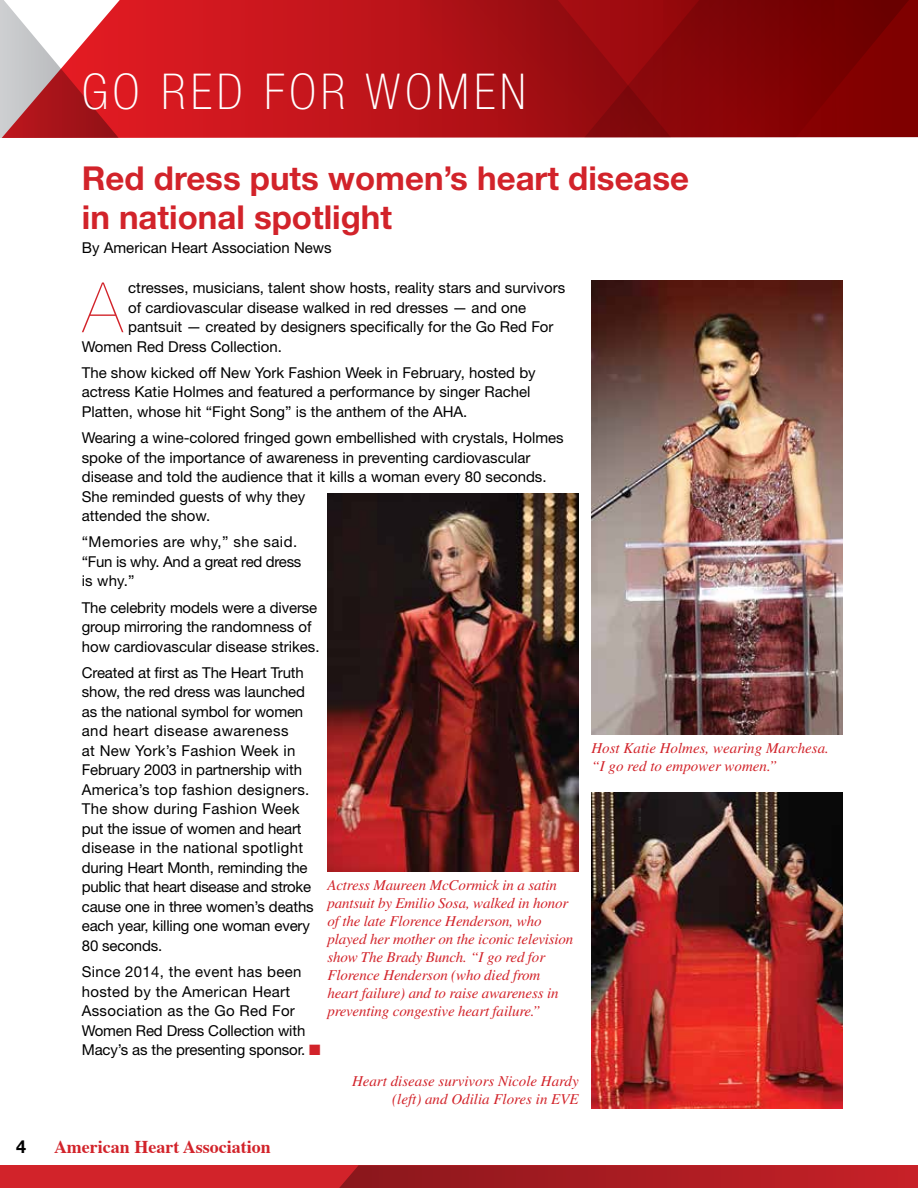
<style>
.page{position:relative;width:918px;height:1188px;background:#fff}
.page>*{position:absolute;margin:0;border:0;box-sizing:border-box;transform-origin:0 0}
.t1{font:200 69.6px "Helvetica Neue LT Std";color:#d2232a}
.t2{font:100 condensed 49.5px "Helvetica Neue LT Std";letter-spacing:.1em;color:#fff}
.t3{font:700 33px/39.6px "Helvetica Neue LT Std";color:#d2232a}
.t4{font:700 18px "Times";color:#d2232a}
.t5{font:700 18px "Helvetica Neue LT Std";color:#000}
.t6{font:15px/19.5px "Helvetica Neue LT Std";color:#000}
.t7{font:italic 15px/18px "Times LT Std";letter-spacing:-.01em;color:#d2232a}
.t8{font:15px/19.5px "Helvetica Neue LT Std";letter-spacing:.02em;color:#000}
.s1{color:#d2232a}
</style>
<div class="page">
<svg style="left:2px;top:0;width:916px;height:138px;background:#cd353a"></svg>
<svg style="left:420px;top:0;width:498px;height:137px;background:#8f070a"></svg>
<div style="left:0;top:1165px;width:918px;height:23px;background:#d2232a"></div>
<svg style="left:339px;top:1165px;width:577px;height:23px;background:#aa1c22"></svg>
<img style="left:591px;top:281px;width:252px;height:453px">
<img style="left:591px;top:793px;width:252px;height:315px">
<img style="left:327px;top:494px;width:252px;height:377px">
<h2 class="t2" style="left:82px;top:64px;width:445px">GO RED FOR WOMEN</h2>
<h3 class="t3" style="left:82px;top:158px;width:609px">Red dress puts women’s heart disease in national spotlight</h3>
<p class="t6" style="left:82px;top:238px;width:251px">By American Heart Association News</p>
<h1 class="t1" style="left:83px;top:267px;width:42px">A</h1>
<p class="t6" style="left:128px;top:278px;width:439px">ctresses, musicians, talent show hosts, reality stars and survivors</p>
<p class="t6" style="left:128px;top:297px;width:399px">of cardiovascular disease walked in red dresses — and one</p>
<p class="t6" style="left:128px;top:317px;width:427px">pantsuit — created by designers specifically for the Go Red For</p>
<p class="t6" style="left:82px;top:336px;width:202px">Women Red Dress Collection.</p>
<p class="t6" style="left:82px;top:363px;width:455px">The show kicked off New York Fashion Week in February, hosted by actress Katie Holmes and featured a performance by singer Rachel<br>Platten, whose hit “Fight Song” is the anthem of the AHA.</p>
<p class="t6" style="left:82px;top:428px;width:483px">Wearing a wine-colored fringed gown embellished with crystals, Holmes spoke of the importance of awareness in preventing cardiovascular disease and told the audience that it kills a woman every 80 seconds.<br>She reminded guests of why they<br>attended the show.</p>
<p class="t6" style="left:82px;top:532px;width:221px">“Memories are why,” she said. “Fun is why. And a great red dress is why.”</p>
<p class="t6" style="left:82px;top:597px;width:239px">The celebrity models were a diverse group mirroring the randomness of how cardiovascular disease strikes.</p>
<p class="t6" style="left:82px;top:663px;width:233px">Created at first as The Heart Truth show, the red dress was launched as the national symbol for women and heart disease awareness<br>at New York’s Fashion Week in<br>February 2003 in partnership with<br>America’s top fashion designers.<br>The show during Fashion Week put the issue of women and heart disease in the national spotlight during Heart Month, reminding the public that heart disease and stroke cause one in three women’s deaths each year, killing one woman every<br>80 seconds.</p>
<p class="t8" style="left:82px;top:962px;width:240px">Since 2014, the event has been hosted by the American Heart<br>Association as the Go Red For<br>Women Red Dress Collection with<br>Macy’s as the presenting sponsor. <span class="s1">■</span></p>
<p class="t7" style="left:591px;top:739px;width:239px">Host Katie Holmes, wearing Marchesa. “I go red to empower women.”</p>
<p class="t7" style="left:327px;top:876px;width:248px">Actress Maureen McCormick in a satin pantsuit by Emilio Sosa, walked in honor of the late Florence Henderson, who played her mother on the iconic television show The Brady Bunch. “I go red for Florence Henderson (who died from heart failure) and to raise awareness in preventing congestive heart failure.”</p>
<p class="t5" style="left:16px;top:1136px;width:12px">4</p>
<p class="t4" style="left:54px;top:1130px;width:218px">American Heart Association</p>
<p class="t7" style="left:352px;top:1072px;width:228px;text-align:right">Heart disease survivors Nicole Hardy (left) and Odilia Flores in EVE</p>
</div>
